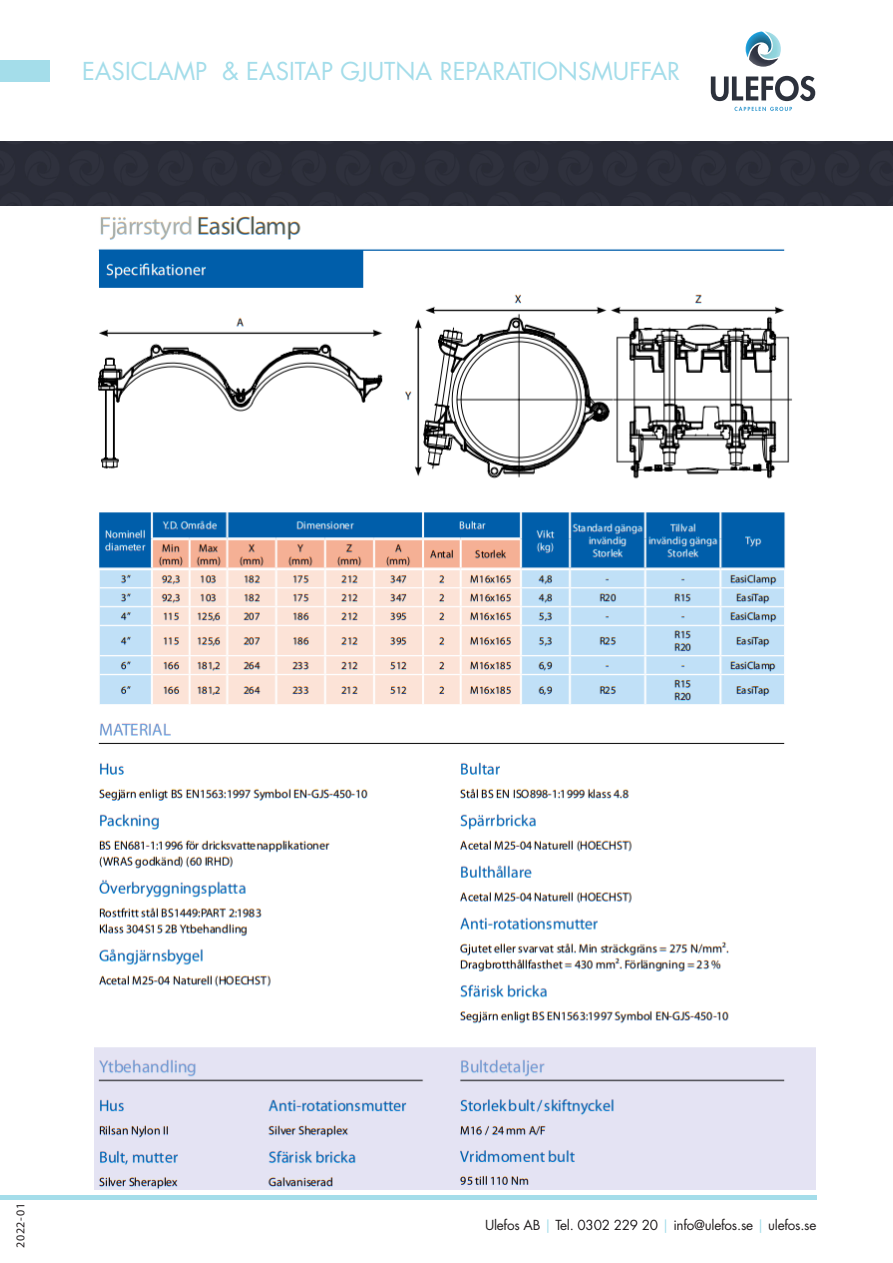
<style>
.page{position:relative;width:893px;height:1263px;background:#fff}
.page>*{position:absolute;margin:0;border:0;box-sizing:border-box;transform-origin:0 0}
.t1{font:24px "Futura Std";color:#a4ddea}
.t2{font:13.5px "Futura Std";letter-spacing:-.02em;color:#231f20}
.t3{font:12px "Myriad Pro";letter-spacing:.06em;color:#231f20}
.s1{color:#a4ddea}
</style>
<div class="page">
<div style="left:0;top:141px;width:893px;height:64px;background:#292b37"></div>
<hr style="left:0;top:1195px;width:816px;height:4px;background:#a4ddea">
<div style="left:0;top:61px;width:50px;height:21px;background:#a4ddea"></div>
<svg style="left:734px;top:107px;width:58px;height:4px"></svg>
<svg style="left:746px;top:31px;width:35px;height:36px"></svg>
<svg style="left:711px;top:76px;width:104px;height:25px"></svg>
<img style="left:94px;top:216px;width:721px;height:973px">
<h1 class="t1" style="left:82px;top:56px;width:600px">EASICLAMP &amp; EASITAP GJUTNA REPARATIONSMUFFAR</h1>
<p class="t3" style="left:13px;top:1248px;width:46px;rotate:-90deg">2022-01</p>
<p class="t2" style="left:485px;top:1216px;width:333px">Ulefos AB <span class="s1">|</span> Tel. 0302 229 20 <span class="s1">|</span> info@ulefos.se <span class="s1">|</span> ulefos.se</p>
</div>
